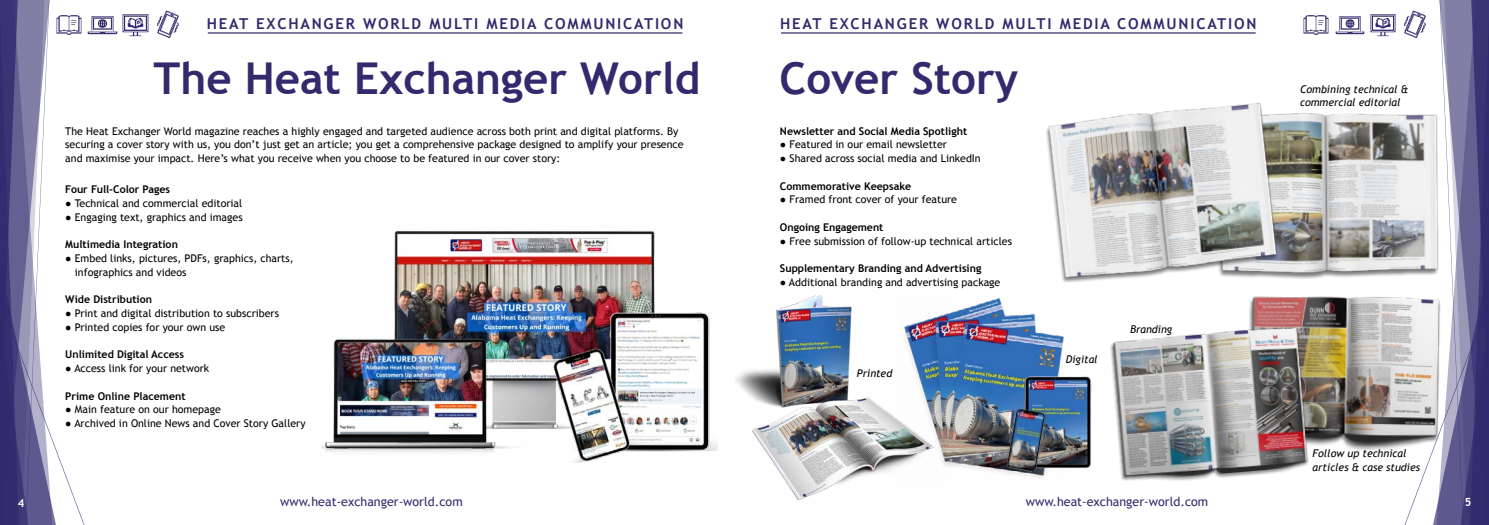
<style>
.page{position:relative;width:1489px;height:525px;background:#fff}
.page>*{position:absolute;margin:0;border:0;box-sizing:border-box;transform-origin:0 0}
.t1{font:700 43.88px "Trebuchet MS";color:#332a6d}
.t2{font:700 15px "Trebuchet MS";letter-spacing:.12em;color:#332a6d}
.t3{font:12.5px "Trebuchet MS";color:#332a6d}
.t4{font:700 11.25px "Trebuchet MS";color:#fff}
.t5{font:10.62px/13.8px "Trebuchet MS";color:#000}
.t6{font:700 10.62px "Trebuchet MS";color:#000}
.t7{font:italic 10.62px/13.8px "Trebuchet MS";color:#000}
</style>
<div class="page">
<svg style="left:1405px;top:0;width:83px;height:524px"></svg>
<svg style="left:0;top:0;width:88px;height:524px"></svg>
<hr style="left:781px;top:32px;width:474px;height:2px;background:#332a6d">
<hr style="left:208px;top:32px;width:474px;height:2px;background:#332a6d">
<img style="left:1303px;top:15px;width:26px;height:20px">
<img style="left:1404px;top:11px;width:24px;height:26px">
<img style="left:1370px;top:14px;width:26px;height:23px">
<img style="left:1335px;top:16px;width:29px;height:19px">
<img style="left:54px;top:11px;width:29px;height:29px">
<img style="left:157px;top:11px;width:22px;height:26px">
<img style="left:122px;top:14px;width:27px;height:23px">
<img style="left:88px;top:16px;width:29px;height:19px">
<img style="left:1283px;top:105px;width:164px;height:179px">
<img style="left:1046px;top:103px;width:237px;height:180px">
<div style="left:1246px;top:297px;width:194px;height:155px;background:#000;opacity:.5"></div>
<img style="left:1248px;top:294px;width:205px;height:153px">
<img style="left:1110px;top:322px;width:208px;height:159px">
<img style="left:321px;top:231px;width:397px;height:231px">
<img style="left:946px;top:298px;width:118px;height:172px">
<img style="left:1005px;top:369px;width:87px;height:100px">
<img style="left:985px;top:400px;width:80px;height:78px">
<img style="left:735px;top:295px;width:211px;height:206px">
<h2 class="t2" style="left:207px;top:14px;width:478px">HEAT EXCHANGER WORLD MULTI MEDIA COMMUNICATION</h2>
<h2 class="t2" style="left:780px;top:14px;width:478px">HEAT EXCHANGER WORLD MULTI MEDIA COMMUNICATION</h2>
<h1 class="t1" style="left:154px;top:51px;width:548px">The Heat Exchanger World</h1>
<h1 class="t1" style="left:779px;top:51px;width:240px">Cover Story</h1>
<p class="t5" style="left:65px;top:124px;width:619px">The Heat Exchanger World magazine reaches a highly engaged and targeted audience across both print and digital platforms. By securing a cover story with us, you don’t just get an article; you get a comprehensive package designed to amplify your presence and maximise your impact. Here’s what you receive when you choose to be featured in our cover story:</p>
<p class="t6" style="left:65px;top:183px;width:106px">Four Full-Color Pages</p>
<p class="t5" style="left:65px;top:196px;width:178px">● Technical and commercial editorial</p>
<p class="t5" style="left:65px;top:210px;width:179px">● Engaging text, graphics and images</p>
<p class="t6" style="left:65px;top:238px;width:114px">Multimedia Integration</p>
<p class="t5" style="left:75px;top:251px;width:220px;text-indent:-10px">● Embed links, pictures, PDFs, graphics, charts, infographics and videos</p>
<p class="t6" style="left:65px;top:293px;width:88px">Wide Distribution</p>
<p class="t5" style="left:65px;top:306px;width:215px">● Print and digital distribution to subscribers</p>
<p class="t5" style="left:65px;top:320px;width:161px">● Printed copies for your own use</p>
<p class="t6" style="left:65px;top:348px;width:120px">Unlimited Digital Access</p>
<p class="t5" style="left:65px;top:361px;width:145px">● Access link for your network</p>
<p class="t6" style="left:65px;top:389px;width:122px">Prime Online Placement</p>
<p class="t5" style="left:65px;top:403px;width:157px">● Main feature on our homepage</p>
<p class="t5" style="left:65px;top:416px;width:242px">● Archived in Online News and Cover Story Gallery</p>
<p class="t6" style="left:780px;top:124px;width:189px">Newsletter and Social Media Spotlight</p>
<p class="t5" style="left:780px;top:138px;width:169px">● Featured in our email newsletter</p>
<p class="t5" style="left:780px;top:152px;width:202px">● Shared across social media and LinkedIn</p>
<p class="t6" style="left:780px;top:179px;width:133px">Commemorative Keepsake</p>
<p class="t5" style="left:780px;top:193px;width:179px">● Framed front cover of your feature</p>
<p class="t6" style="left:780px;top:220px;width:105px">Ongoing Engagement</p>
<p class="t5" style="left:780px;top:234px;width:233px">● Free submission of follow-up technical articles</p>
<p class="t6" style="left:780px;top:262px;width:203px">Supplementary Branding and Advertising</p>
<p class="t5" style="left:780px;top:275px;width:222px">● Additional branding and advertising package</p>
<p class="t7" style="left:856px;top:366px;width:37px">Printed</p>
<p class="t7" style="left:1065px;top:352px;width:33px">Digital</p>
<p class="t7" style="left:1129px;top:322px;width:44px">Branding</p>
<p class="t7" style="left:1299px;top:82px;width:110px">Combining technical &amp; commercial editorial</p>
<p class="t7" style="left:1312px;top:446px;width:109px">Follow up technical articles &amp; case studies</p>
<p class="t4" style="left:18px;top:495px;width:8px">4</p>
<p class="t3" style="left:280px;top:494px;width:184px">www.heat-exchanger-world.com</p>
<p class="t3" style="left:1025px;top:494px;width:184px">www.heat-exchanger-world.com</p>
<p class="t4" style="left:1464px;top:494px;width:8px">5</p>
</div>
